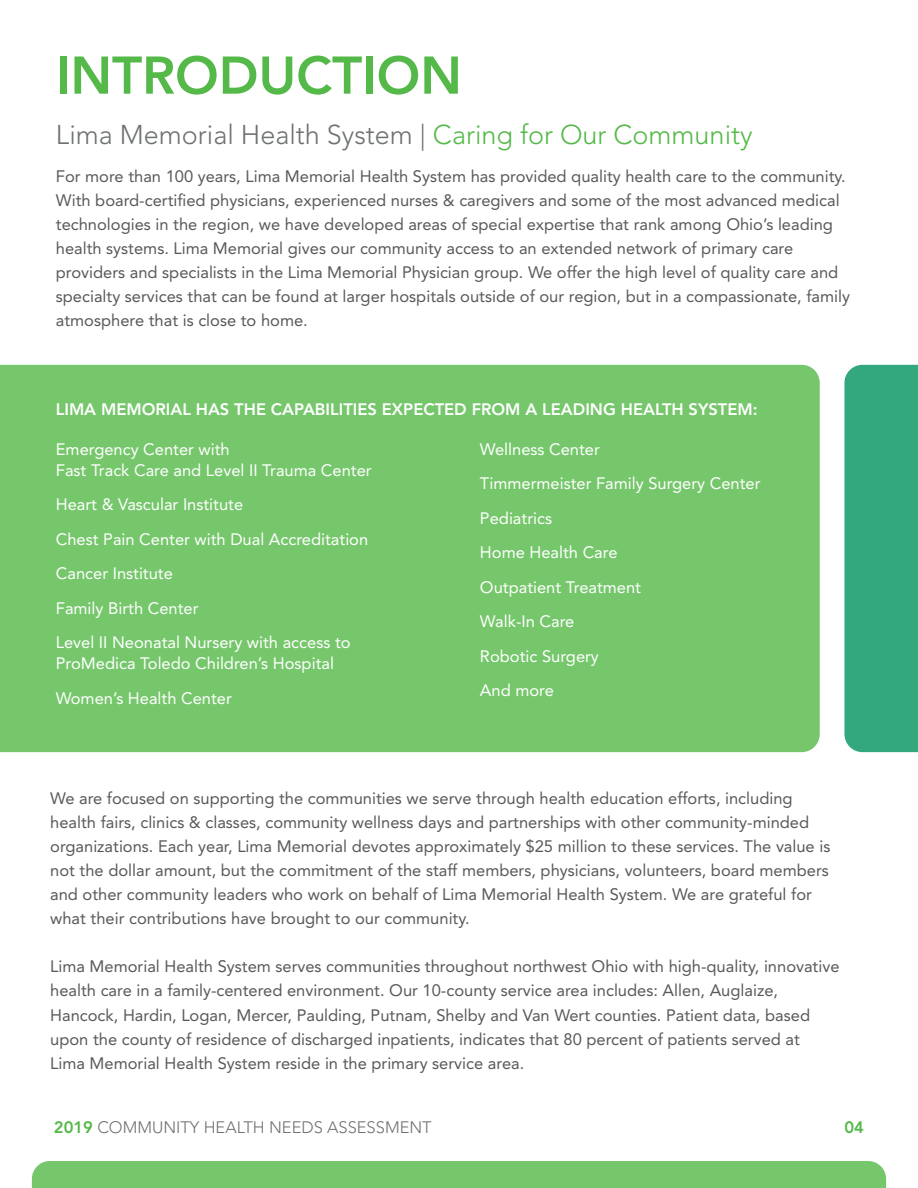
<style>
.page{position:relative;width:918px;height:1188px;background:#fff}
.page>*{position:absolute;margin:0;border:0;box-sizing:border-box;transform-origin:0 0}
.t1{font:800 52.5px "Avenir LT Std";color:#54b948}
.t2{font:300 27px "Avenir LT Std";color:#6e7171}
.t3{font:16.5px/24px "Avenir LT Std";color:#58595b}
.t4{font:16.5px/34.5px "Avenir LT Std";color:#fff}
.t5{font:800 16.5px "Avenir LT Std";color:#fff}
.t6{font:300 16.5px "Avenir LT Std";color:#6e7171}
.t7{font:800 16.5px "Avenir LT Std";color:#54b948}
.s1{color:#54b948}
.s2{font-weight:800;color:#54b948}
</style>
<div class="page">
<div style="left:0;top:365px;width:820px;height:387px;background:#76c76c"></div>
<div style="left:844px;top:365px;width:74px;height:387px;background:#33a87f"></div>
<div style="left:32px;top:1161px;width:854px;height:27px;background:#76c76c"></div>
<h1 class="t1" style="left:56px;top:44px;width:408px">INTRODUCTION</h1>
<h2 class="t2" style="left:56px;top:119px;width:698px">Lima Memorial Health System | <span class="s1">Caring for Our Community</span></h2>
<p class="t3" style="left:56px;top:164px;width:796px">For more than 100 years, Lima Memorial Health System has provided quality health care to the community.<br>With board-certifed physicians, experienced nurses &amp; caregivers and some of the most advanced medical technologies in the region, we have developed areas of special expertise that rank among Ohio’s leading health systems. Lima Memorial gives our community access to an extended network of primary care providers and specialists in the Lima Memorial Physician group. We offer the high level of quality care and specialty services that can be found at larger hospitals outside of our region, but in a compassionate, family atmosphere that is close to home.</p>
<p class="t5" style="left:56px;top:399px;width:703px">LIMA MEMORIAL HAS THE CAPABILITIES EXPECTED FROM A LEADING HEALTH SYSTEM:</p>
<p class="t4" style="left:56px;top:439px;width:317px;line-height:21px">Emergency Center with<br>Fast Track Care and Level II Trauma Center</p>
<p class="t4" style="left:56px;top:488px;width:314px">Heart &amp; Vascular Institute<br>Chest Pain Center with Dual Accreditation<br>Cancer Institute</p>
<p class="t4" style="left:56px;top:591px;width:296px">Family Birth Center<br>Level II Neonatal Nursery with access to</p>
<p class="t4" style="left:56px;top:647px;width:280px">ProMedica Toledo Children’s Hospital</p>
<p class="t4" style="left:56px;top:681px;width:178px">Women’s Health Center</p>
<p class="t4" style="left:480px;top:432px;width:282px">Wellness Center<br>Timmermeister Family Surgery Center<br>Pediatrics<br>Home Health Care<br>Outpatient Treatment<br>Walk-In Care<br>Robotic Surgery<br>And more</p>
<p class="t3" style="left:50px;top:787px;width:782px">We are focused on supporting the communities we serve through health education efforts, including health fairs, clinics &amp; classes, community wellness days and partnerships with other community-minded organizations. Each year, Lima Memorial devotes approximately $25 million to these services. The value is not the dollar amount, but the commitment of the staff members, physicians, volunteers, board members and other community leaders who work on behalf of Lima Memorial Health System. We are grateful for what their contributions have brought to our community.</p>
<p class="t3" style="left:50px;top:955px;width:791px">Lima Memorial Health System serves communities throughout northwest Ohio with high-quality, innovative health care in a family-centered environment. Our 10-county service area includes: Allen, Auglaize, Hancock, Hardin, Logan, Mercer, Paulding, Putnam, Shelby and Van Wert counties. Patient data, based upon the county of residence of discharged inpatients, indicates that 80 percent of patients served at<br>Lima Memorial Health System reside in the primary service area.</p>
<p class="t6" style="left:54px;top:1117px;width:379px"><span class="s2">2019</span> COMMUNITY HEALTH NEEDS ASSESSMENT</p>
<p class="t7" style="left:844px;top:1117px;width:21px">04</p>
</div>
